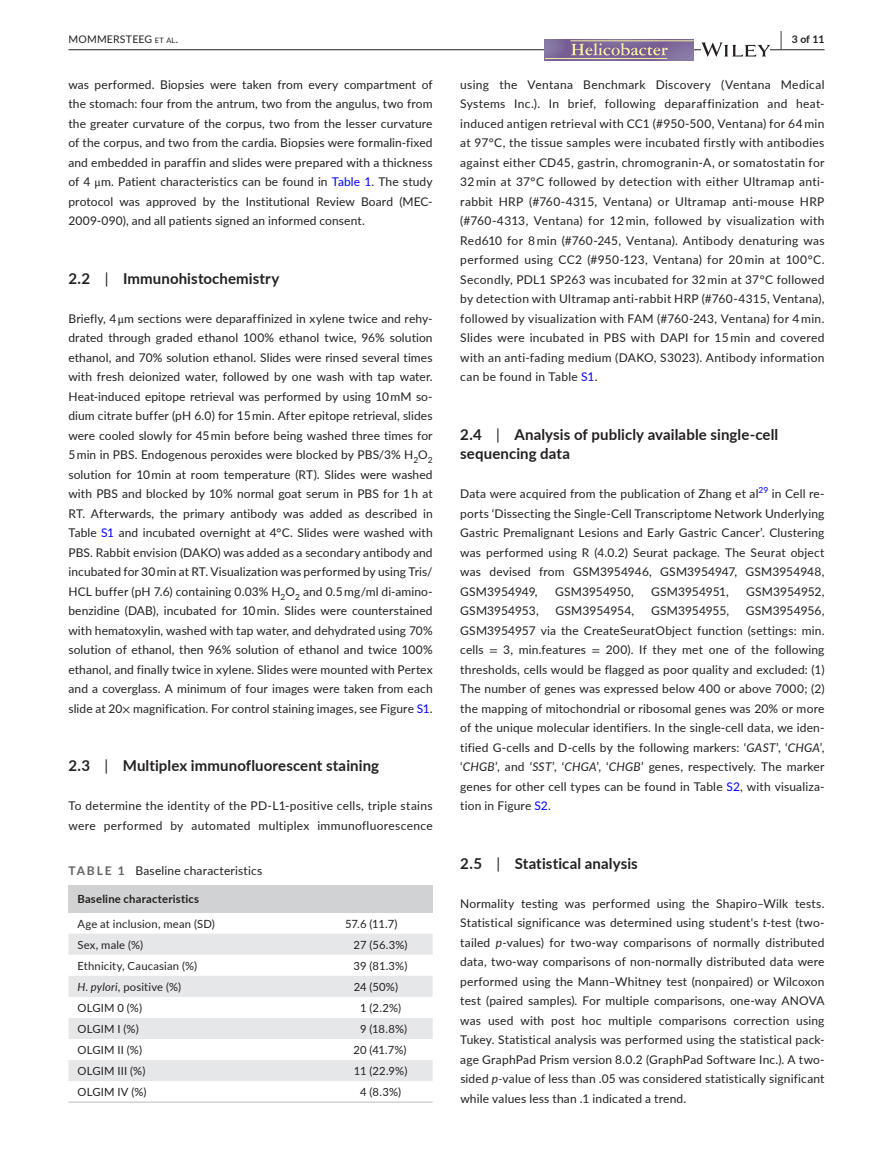
<style>
.page{position:relative;width:893px;height:1174px;background:#fff}
.page>*{position:absolute;margin:0;border:0;box-sizing:border-box;transform-origin:0 0}
.t1{font:700 15px/19.5px "Lato";letter-spacing:.005em;color:#231f20}
.t2{font:12px/19.5px "Lato";letter-spacing:.015em;color:#231f20;text-align:justify}
.t3{font:11.25px "Lato";letter-spacing:.015em;color:#231f20}
.t4{font:700 11.25px "Lato";letter-spacing:.02em;color:#231f20}
.t5{font:10.5px "Lato";letter-spacing:.02em;color:#231f20}
.t6{font:700 10.5px "Lato";color:#231f20}
.t7{font:8.4px "Lato";color:#00f}
.s1{font-size:7.35px}
.s2{font-style:inherit}
.s3{font-size:19.5px}
.s4{font-family:"STIX"}
.s5{color:#00f}
.s6{font-weight:400}
.s7{font-style:italic}
.s8{font-weight:700;color:#636366}
</style>
<div class="page">
<hr style="left:68px;top:49px;width:756px;height:1px;background:#231f20">
<img style="left:545px;top:39px;width:149px;height:21px">
<svg style="left:571px;top:43px;width:97px;height:13px"></svg>
<hr style="left:571px;top:40px;width:123px;height:1px;background:#f9eea4">
<hr style="left:545px;top:58px;width:122px;height:1px;background:#f9eea4">
<svg style="left:701px;top:42px;width:69px;height:15px"></svg>
<div style="left:68px;top:885px;width:365px;height:27px;background:#d1d2d4"></div>
<svg style="left:68px;top:934px;width:365px;height:147px;fill:#e6e7e9"></svg>
<hr style="left:68px;top:1101px;width:268px;height:1px;background:#d1d2d4">
<hr style="left:336px;top:1101px;width:97px;height:1px;background:#d1d2d4">
<p class="t5" style="left:68px;top:31px;width:111px">MOMMERSTEEG <span class="s1">et al</span><span class="s2">.</span></p>
<p class="t6" style="left:780px;top:31px;width:46px"><span class="s3">|</span> 3 of 11</p>
<p class="t2" style="left:68px;top:74px;width:366px">was performed. Biopsies were taken from every compartment of the stomach: four from the antrum, two from the angulus, two from the greater curvature of the corpus, two from the lesser curvature of the corpus, and two from the cardia. Biopsies were formalin-fixed and embedded in paraffin and slides were prepared with a thickness of 4 <span class="s4">μ</span>m. Patient characteristics can be found in <span class="s5">Table 1</span>. The study protocol was approved by the Institutional Review Board (MEC-2009-090), and all patients signed an informed consent.</p>
<p class="t2" style="left:460px;top:74px;width:366px">using the Ventana Benchmark Discovery (Ventana Medical Systems Inc.). In brief, following deparaffinization and heat&shy;induced antigen retrieval with CC1 (#950-500, Ventana) for 64 min at 97°C, the tissue samples were incubated firstly with antibodies against either CD45, gastrin, chromogranin-A, or somatostatin for 32 min at 37°C followed by detection with either Ultramap anti&shy;rabbit HRP (#760-4315, Ventana) or Ultramap anti-mouse HRP (#760-4313, Ventana) for 12 min, followed by visualization with Red610 for 8 min (#760-245, Ventana). Antibody denaturing was performed using CC2 (#950-123, Ventana) for 20 min at 100°C.<br>Secondly, PDL1 SP263 was incubated for 32 min at 37°C followed by detection with Ultramap anti-rabbit HRP (#760-4315, Ventana), followed by visualization with FAM (#760-243, Ventana) for 4 min.<br>Slides were incubated in PBS with DAPI for 15 min and covered with an anti-fading medium (DAKO, S3023). Antibody information can be found in Table <span class="s5">S1</span>.</p>
<p class="t1" style="left:68px;top:268px;width:212px">2.2 <span class="s6">|</span> Immunohistochemistry</p>
<p class="t2" style="left:68px;top:308px;width:366px">Briefly, 4 <span class="s4">μ</span>m sections were deparaffinized in xylene twice and rehy&shy;drated through graded ethanol 100% ethanol twice, 96% solution ethanol, and 70% solution ethanol. Slides were rinsed several times with fresh deionized water, followed by one wash with tap water.<br>Heat-induced epitope retrieval was performed by using 10 mM so&shy;dium citrate buffer (pH 6.0) for 15 min. After epitope retrieval, slides were cooled slowly for 45 min before being washed three times for 5 min in PBS. Endogenous peroxides were blocked by PBS/3% H<sub>2</sub>O<sub>2 </sub>solution for 10 min at room temperature (RT). Slides were washed with PBS and blocked by 10% normal goat serum in PBS for 1 h at RT. Afterwards, the primary antibody was added as described in Table <span class="s5">S1</span> and incubated overnight at 4°C. Slides were washed with PBS. Rabbit envision (DAKO) was added as a secondary antibody and incubated for 30 min at RT. Visualization was performed by using Tris/ HCL buffer (pH 7.6) containing 0.03% H<sub>2</sub>O<sub>2</sub> and 0.5 mg/ml di-amino&shy;benzidine (DAB), incubated for 10 min. Slides were counterstained with hematoxylin, washed with tap water, and dehydrated using 70% solution of ethanol, then 96% solution of ethanol and twice 100% ethanol, and finally twice in xylene. Slides were mounted with Pertex and a coverglass. A minimum of four images were taken from each slide at 20<span class="s4">×</span> magnification. For control staining images, see Figure <span class="s5">S1</span>.</p>
<p class="t1" style="left:460px;top:424px;width:319px">2.4 <span class="s6">|</span> Analysis of publicly available single-cell sequencing data</p>
<p class="t2" style="left:460px;top:483px;width:300px">Data were acquired from the publication of Zhang et al</p>
<p class="t7" style="left:758px;top:484px;width:11px">29</p>
<p class="t2" style="left:460px;top:483px;width:366px;text-indent:312px">in Cell re&shy;ports ‘Dissecting the Single-Cell Transcriptome Network Underlying Gastric Premalignant Lesions and Early Gastric Cancer’. Clustering was performed using R (4.0.2) Seurat package. The Seurat object was devised from GSM3954946, GSM3954947, GSM3954948, GSM3954949,</p>
<p class="t2" style="left:555px;top:581px;width:80px">GSM3954950,</p>
<p class="t2" style="left:651px;top:581px;width:79px">GSM3954951,</p>
<p class="t2" style="left:746px;top:581px;width:80px">GSM3954952,</p>
<p class="t2" style="left:460px;top:600px;width:366px;text-indent:286px">GSM3954956, GSM3954957 via the CreateSeuratObject function (settings: min. cells <span class="s4">=</span> 3, min.features <span class="s4">=</span> 200). If they met one of the following thresholds, cells would be flagged as poor quality and excluded: (1)<br>The number of genes was expressed below 400 or above 7000; (2) the mapping of mitochondrial or ribosomal genes was 20% or more of the unique molecular identifiers. In the single-cell data, we iden&shy;tified G-cells and D-cells by the following markers: ‘<span class="s7">GAST</span>’, ‘<span class="s7">CHGA</span>’, ‘<span class="s7">CHGB</span>’, and ‘<span class="s7">SST</span>’, ‘<span class="s7">CHGA</span>’, ‘<span class="s7">CHGB</span>’ genes, respectively. The marker genes for other cell types can be found in Table <span class="s5">S2</span>, with visualiza&shy;tion in Figure <span class="s5">S2</span>.</p>
<p class="t2" style="left:460px;top:600px;width:80px">GSM3954953,</p>
<p class="t2" style="left:556px;top:600px;width:80px">GSM3954954,</p>
<p class="t2" style="left:651px;top:600px;width:80px">GSM3954955,</p>
<p class="t1" style="left:68px;top:755px;width:312px">2.3 <span class="s6">|</span> Multiplex immunofluorescent staining</p>
<p class="t2" style="left:68px;top:795px;width:366px">To determine the identity of the PD-L1-positive cells, triple stains were performed by automated multiplex immunofluorescence</p>
<p class="t2" style="left:68px;top:860px;width:195px"><span class="s8">TABLE 1</span> Baseline characteristics</p>
<p class="t4" style="left:77px;top:891px;width:123px">Baseline characteristics</p>
<p class="t3" style="left:77px;top:915px;width:139px">Age at inclusion, mean (SD)</p>
<p class="t3" style="left:345px;top:915px;width:54px">57.6 (11.7)</p>
<p class="t3" style="left:77px;top:936px;width:67px">Sex, male (%)</p>
<p class="t3" style="left:354px;top:936px;width:55px">27 (56.3%)</p>
<p class="t3" style="left:77px;top:957px;width:121px">Ethnicity, Caucasian (%)</p>
<p class="t3" style="left:353px;top:957px;width:55px">39 (81.3%)</p>
<p class="t3" style="left:77px;top:978px;width:105px"><span class="s7">H. pylori</span>, positive (%)</p>
<p class="t3" style="left:354px;top:978px;width:46px">24 (50%)</p>
<p class="t3" style="left:77px;top:999px;width:66px">OLGIM 0 (%)</p>
<p class="t3" style="left:360px;top:999px;width:43px">1 (2.2%)</p>
<p class="t3" style="left:77px;top:1020px;width:63px">OLGIM I (%)</p>
<p class="t3" style="left:360px;top:1020px;width:49px">9 (18.8%)</p>
<p class="t3" style="left:77px;top:1042px;width:66px">OLGIM II (%)</p>
<p class="t3" style="left:353px;top:1042px;width:55px">20 (41.7%)</p>
<p class="t3" style="left:77px;top:1063px;width:69px">OLGIM III (%)</p>
<p class="t3" style="left:354px;top:1063px;width:55px">11 (22.9%)</p>
<p class="t3" style="left:77px;top:1084px;width:71px">OLGIM IV (%)</p>
<p class="t3" style="left:360px;top:1084px;width:43px">4 (8.3%)</p>
<p class="t1" style="left:460px;top:853px;width:179px">2.5 <span class="s6">|</span> Statistical analysis</p>
<p class="t2" style="left:460px;top:893px;width:366px">Normality testing was performed using the Shapiro–Wilk tests.<br>Statistical significance was determined using student's <span class="s7">t</span>-test (two&shy;tailed <span class="s7">p</span>-values) for two-way comparisons of normally distributed data, two-way comparisons of non-normally distributed data were performed using the Mann–Whitney test (nonpaired) or Wilcoxon test (paired samples). For multiple comparisons, one-way ANOVA was used with post hoc multiple comparisons correction using Tukey. Statistical analysis was performed using the statistical pack&shy;age GraphPad Prism version 8.0.2 (GraphPad Software Inc.). A two&shy;sided <span class="s7">p-</span>value of less than .05 was considered statistically significant while values less than .1 indicated a trend.</p>
</div>
